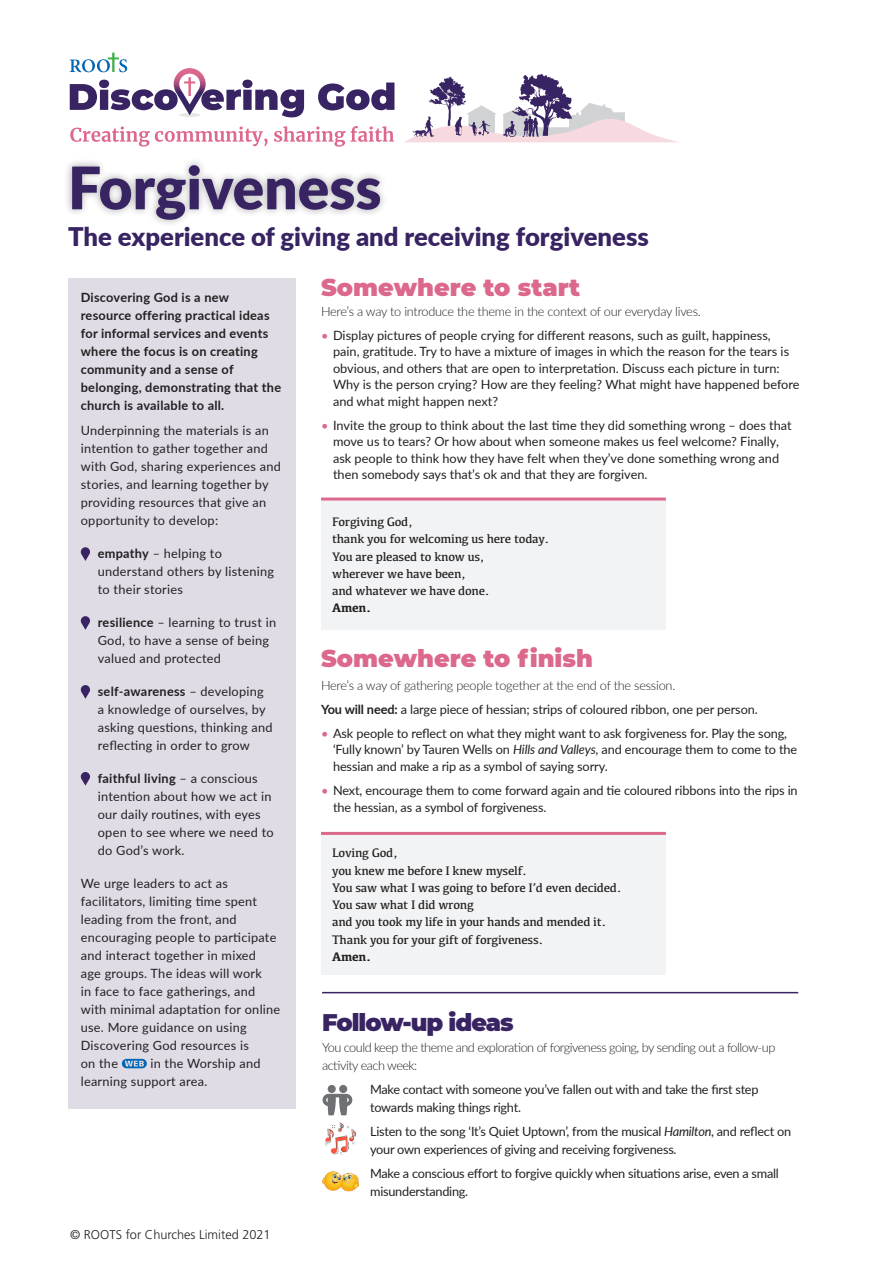
<style>
.page{position:relative;width:893px;height:1263px;background:#fff}
.page>*{position:absolute;margin:0;border:0;box-sizing:border-box;transform-origin:0 0}
._2020_BODY_TEXT{font:900 58.65px "Lato";color:#382462}
._2020_BODY_TEXT-2{font:900 25.65px "Lato";color:#382462}
._2020_BODY_TEXT-3{font:900 24px "Montserrat";color:#dc688b}
._2020_BODY_TEXT-4{font:900 24px "Montserrat";letter-spacing:-.04em;color:#382462}
._2020_BODY_TEXT-5{font:12.75px/16.5px "Lato";color:#231f20}
._2020_BODY_TEXT-6{font:12.75px/18px "Lato";letter-spacing:.02em;color:#231f20}
._2020_BODY_TEXT-7{font:12.75px/17.2px "Kefa";letter-spacing:-.02em;color:#231f20}
._2020_BODY_TEXT-8{font:12.75px/17.2px "Lato";letter-spacing:-.02em;color:#231f20}
._2020_BODY_TEXT-9{font:300 12.75px/17.2px "Lato";letter-spacing:-.03em;color:#231f20}
._2020_BODY_TEXT-10{font:700 12.75px/18px "Lato";letter-spacing:.02em;color:#231f20}
._2020_footer_left{font:300 12.75px "Frutiger LT Std";color:#231f20}
.s1{font-weight:700}
.s2{color:#dc688b}
.s3{font-style:italic}
</style>
<div class="page">
<hr style="left:322px;top:992px;width:476px;height:1px;background:#382462">
<div style="left:64px;top:158px;width:324px;height:70px;background:#231f20;opacity:.37"></div>
<div style="left:321px;top:500px;width:345px;height:130px;background:#f2f3f4"></div>
<hr style="left:321px;top:497px;width:345px;height:3px;background:#dc688b">
<div style="left:321px;top:835px;width:345px;height:140px;background:#f2f3f4"></div>
<hr style="left:321px;top:832px;width:345px;height:3px;background:#dc688b">
<div style="left:68px;top:279px;width:228px;height:830px;background:#e0dce6"></div>
<svg style="left:81px;top:547px;width:9px;height:14px"></svg>
<svg style="left:81px;top:616px;width:9px;height:14px"></svg>
<svg style="left:81px;top:685px;width:9px;height:14px"></svg>
<svg style="left:81px;top:772px;width:9px;height:14px"></svg>
<svg style="left:122px;top:1059px;width:25px;height:9px"></svg>
<svg style="left:323px;top:1094px;width:29px;height:21px"></svg>
<div style="left:328px;top:1085px;width:8px;height:8px;background:#6f7073;border-radius:50%"></div>
<div style="left:339px;top:1085px;width:8px;height:8px;background:#6f7073;border-radius:50%"></div>
<img style="left:325px;top:1122px;width:31px;height:33px">
<img style="left:323px;top:1171px;width:35px;height:20px">
<svg style="left:70px;top:127px;width:197px;height:20px"></svg>
<svg style="left:274px;top:126px;width:120px;height:21px"></svg>
<svg style="left:318px;top:83px;width:76px;height:27px"></svg>
<svg style="left:70px;top:53px;width:234px;height:64px"></svg>
<svg style="left:405px;top:74px;width:273px;height:68px"></svg>
<p class="_2020_BODY_TEXT" style="left:68px;top:144px;width:315px">Forgiveness</p>
<p class="_2020_BODY_TEXT-2" style="left:68px;top:217px;width:582px">The experience of giving and receiving forgiveness</p>
<p class="_2020_BODY_TEXT-10" style="left:81px;top:287px;width:202px">Discovering God is a new resource offering practical ideas for informal services and events where the focus is on creating community and a sense of belonging, demonstrating that the church is available to all.</p>
<p class="_2020_BODY_TEXT-6" style="left:81px;top:421px;width:202px">Underpinning the materials is an intention to gather together and with God, sharing experiences and stories, and learning together by providing resources that give an opportunity to develop:</p>
<p class="_2020_BODY_TEXT-6" style="left:98px;top:544px;width:178px"><span class="s1">empathy</span> – helping to understand others by listening to their stories</p>
<p class="_2020_BODY_TEXT-6" style="left:98px;top:613px;width:180px"><span class="s1">resilience</span> – learning to trust in<br>God, to have a sense of being valued and protected</p>
<p class="_2020_BODY_TEXT-6" style="left:98px;top:681px;width:176px"><span class="s1">self-awareness</span> – developing a knowledge of ourselves, by asking questions, thinking and reflecting in order to grow</p>
<p class="_2020_BODY_TEXT-6" style="left:98px;top:768px;width:178px"><span class="s1">faithful living</span> – a conscious intention about how we act in our daily routines, with eyes open to see where we need to do God’s work.</p>
<p class="_2020_BODY_TEXT-6" style="left:81px;top:873px;width:201px">We urge leaders to act as facilitators, limiting time spent leading from the front, and encouraging people to participate and interact together in mixed<br>age groups. The ideas will work<br>in face to face gatherings, and with minimal adaptation for online use. More guidance on using<br>Discovering God resources is<br>on the</p>
<p class="_2020_BODY_TEXT-6" style="left:81px;top:1053px;width:181px;text-indent:70px">in the Worship and learning support area.</p>
<p class="_2020_footer_left" style="left:70px;top:1228px;width:202px">© ROOTS for Churches Limited 2021</p>
<p class="_2020_BODY_TEXT-3" style="left:321px;top:270px;width:261px">Somewhere to start</p>
<p class="_2020_BODY_TEXT-9" style="left:321px;top:302px;width:381px">Here’s a way to introduce the theme in the context of our everyday lives.</p>
<p class="_2020_BODY_TEXT-5" style="left:333px;top:326px;width:468px;text-indent:-12px"><span class="s2">•</span> Display pictures of people crying for different reasons, such as guilt, happiness, pain, gratitude. Try to have a mixture of images in which the reason for the tears is obvious, and others that are open to interpretation. Discuss each picture in turn:<br>Why is the person crying? How are they feeling? What might have happened before and what might happen next?</p>
<p class="_2020_BODY_TEXT-5" style="left:333px;top:416px;width:460px;text-indent:-12px"><span class="s2">•</span> Invite the group to think about the last time they did something wrong – does that move us to tears? Or how about when someone makes us feel welcome? Finally, ask people to think how they have felt when they’ve done something wrong and then somebody says that’s ok and that they are forgiven.</p>
<p class="_2020_BODY_TEXT-7" style="left:332px;top:513px;width:219px">Forgiving God,<br>thank you for welcoming us here today.<br>You are pleased to know us,<br>wherever we have been,<br>and whatever we have done.<br><span class="s1">Amen.</span></p>
<p class="_2020_BODY_TEXT-3" style="left:321px;top:640px;width:273px">Somewhere to finish</p>
<p class="_2020_BODY_TEXT-9" style="left:321px;top:676px;width:356px">Here’s a way of gathering people together at the end of the session.</p>
<p class="_2020_BODY_TEXT-5" style="left:321px;top:700px;width:438px"><span class="s1">You will need:</span> a large piece of hessian; strips of coloured ribbon, one per person.</p>
<p class="_2020_BODY_TEXT-5" style="left:333px;top:724px;width:466px;text-indent:-12px"><span class="s2">•</span> Ask people to reflect on what they might want to ask forgiveness for. Play the song, ‘Fully known’ by Tauren Wells on <span class="s3">Hills and Valleys</span>, and encourage them to come to the hessian and make a rip as a symbol of saying sorry.</p>
<p class="_2020_BODY_TEXT-5" style="left:333px;top:781px;width:466px;line-height:17.2px;text-indent:-12px"><span class="s2">•</span> Next, encourage them to come forward again and tie coloured ribbons into the rips in the hessian, as a symbol of forgiveness.</p>
<p class="_2020_BODY_TEXT-7" style="left:332px;top:844px;width:291px">Loving God,<br>you knew me before I knew myself.<br>You saw what I was going to before I’d even decided.<br>You saw what I did wrong<br>and you took my life in your hands and mended it.<br>Thank you for your gift of forgiveness.<br><span class="s1">Amen.</span></p>
<p class="_2020_BODY_TEXT-4" style="left:322px;top:1005px;width:193px">Follow-up ideas</p>
<p class="_2020_BODY_TEXT-9" style="left:322px;top:1039px;width:455px">You could keep the theme and exploration of forgiveness going, by sending out a follow-up activity each week:</p>
<p class="_2020_BODY_TEXT-8" style="left:370px;top:1080px;width:390px">Make contact with someone you’ve fallen out with and take the first step towards making things right.</p>
<p class="_2020_BODY_TEXT-8" style="left:370px;top:1122px;width:423px">Listen to the song ‘It’s Quiet Uptown’, from the musical <span class="s3">Hamilton</span>, and reflect on your own experiences of giving and receiving forgiveness.</p>
<p class="_2020_BODY_TEXT-8" style="left:370px;top:1164px;width:410px">Make a conscious effort to forgive quickly when situations arise, even a small misunderstanding.</p>
</div>
